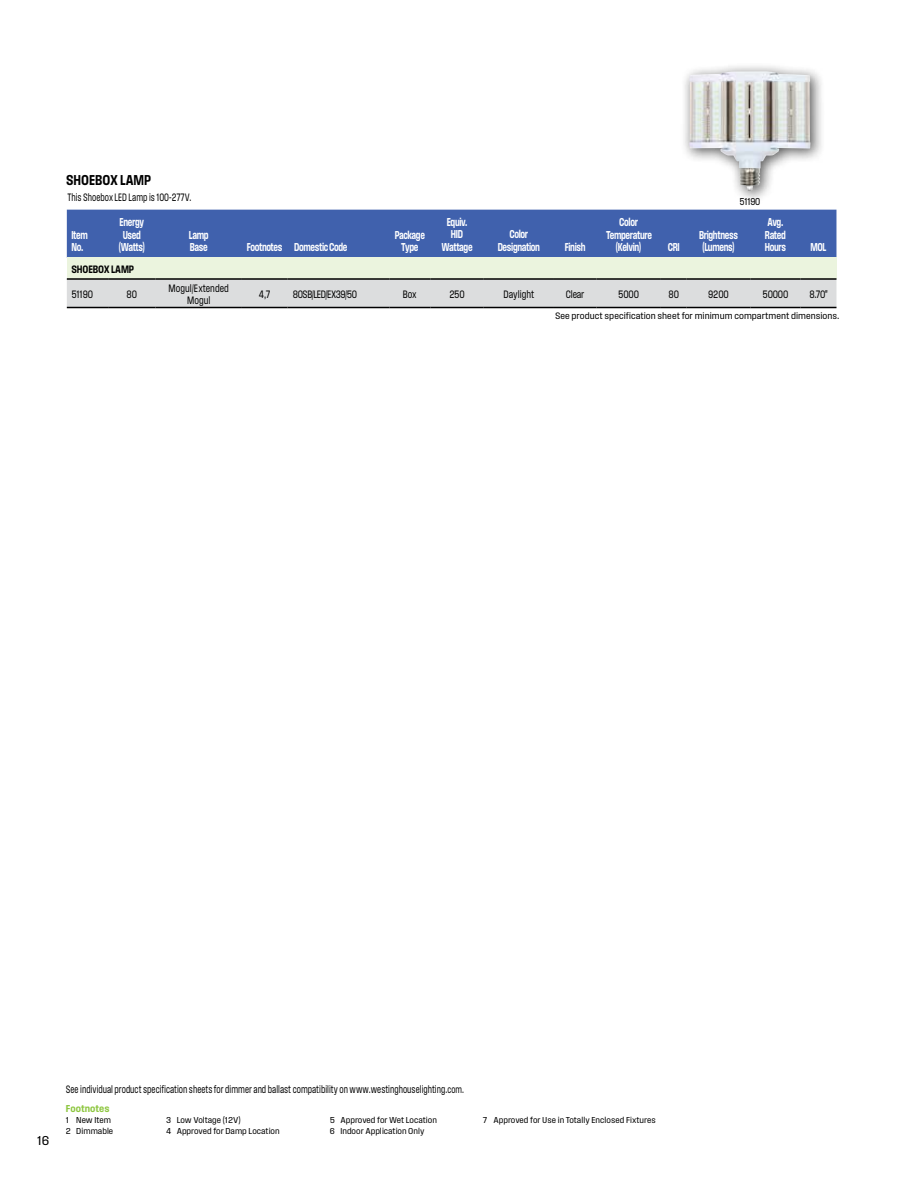
<style>
.page{position:relative;width:918px;height:1188px;background:#fff}
.page>*{position:absolute;margin:0;border:0;box-sizing:border-box;transform-origin:0 0}
.t1{font:15px "Field Gothic No.54";color:#000;scale:.9 1}
.t2{font:13.5px "Field Gothic No.52";color:#000}
.t3{font:12px/12.6px "Field Gothic No.54";letter-spacing:-.04em;color:#fff;text-align:center;scale:.78 1}
.t4{font:11.25px "Field Gothic No.52";color:#000;scale:.75 1}
.t5{font:11.25px/12px "Field Gothic No.52";color:#000;text-align:center;scale:.82 1}
.t6{font:11.25px "Field Gothic No.52";letter-spacing:-.05em;color:#000;scale:.82 1}
.t7{font:11.25px "Field Gothic No.54";letter-spacing:-.01em;color:#000;scale:.9 1}
.t8{font:10.5px "Field Gothic No.54";color:#8dc63f}
.t9{font:10.5px "Field Gothic No.52";letter-spacing:-.025em;color:#000;scale:.85 1}
.t10{font:9.75px "Field Gothic No.52";color:#000}
.t11{font:9px/10.5px "Field Gothic No.52";color:#000}
.s1{font-size:10.8px}
</style>
<div class="page">
<div style="left:67px;top:210px;width:769px;height:48px;background:#4061ad"></div>
<div style="left:67px;top:258px;width:769px;height:21px;background:#ebf4de"></div>
<hr style="left:67px;top:278px;width:41px;height:2px;background:#000">
<hr style="left:108px;top:278px;width:48px;height:2px;background:#000">
<hr style="left:156px;top:278px;width:86px;height:2px;background:#000">
<hr style="left:287px;top:278px;width:102px;height:2px;background:#000">
<hr style="left:389px;top:278px;width:41px;height:2px;background:#000">
<hr style="left:430px;top:278px;width:54px;height:2px;background:#000">
<hr style="left:484px;top:278px;width:70px;height:2px;background:#000">
<hr style="left:554px;top:278px;width:42px;height:2px;background:#000">
<hr style="left:596px;top:278px;width:65px;height:2px;background:#000">
<hr style="left:661px;top:278px;width:26px;height:2px;background:#000">
<hr style="left:687px;top:278px;width:63px;height:2px;background:#000">
<hr style="left:750px;top:278px;width:51px;height:2px;background:#000">
<hr style="left:801px;top:278px;width:35px;height:2px;background:#000">
<hr style="left:242px;top:278px;width:45px;height:2px;background:#000">
<svg style="left:67px;top:279px;width:769px;height:29px;background:#cecfd0"></svg>
<hr style="left:687px;top:307px;width:63px;height:1px;background:#000">
<hr style="left:750px;top:307px;width:51px;height:1px;background:#000">
<hr style="left:801px;top:307px;width:35px;height:1px;background:#000">
<div style="left:680px;top:62px;width:145px;height:143px;background:#000;opacity:.65"></div>
<img style="left:689px;top:72px;width:121px;height:119px">
<p class="t1" style="left:66px;top:171px;width:96px">SHOEBOX LAMP</p>
<p class="t4" style="left:68px;top:192px;width:167px">This Shoebox LED Lamp is 100-277V.</p>
<p class="t9" style="left:740px;top:195px;width:26px">51190</p>
<p class="t3" style="left:71px;top:228px;width:23px;text-align:left">Item<br>No.</p>
<p class="t3" style="left:119px;top:215px;width:35px">Energy<br>Used (Watts)</p>
<p class="t3" style="left:189px;top:228px;width:27px;text-align:left">Lamp<br>Base</p>
<p class="t3" style="left:247px;top:241px;width:130px">Footnotes Domestic Code</p>
<p class="t3" style="left:395px;top:228px;width:40px">Package<br>Type</p>
<p class="t3" style="left:441px;top:215px;width:41px">Equiv.<br>HID<br>Wattage</p>
<p class="t3" style="left:498px;top:228px;width:56px">Color<br>Designation</p>
<p class="t3" style="left:565px;top:241px;width:28px">Finish</p>
<p class="t3" style="left:606px;top:215px;width:60px">Color<br>Temperature (Kelvin)</p>
<p class="t3" style="left:668px;top:241px;width:17px">CRI</p>
<p class="t3" style="left:699px;top:228px;width:52px;text-align:left">Brightness (Lumens)</p>
<p class="t3" style="left:765px;top:215px;width:29px;text-align:left">Avg.<br>Rated<br>Hours</p>
<p class="t3" style="left:811px;top:241px;width:22px">MOL</p>
<p class="t7" style="left:71px;top:263px;width:71px">SHOEBOX LAMP</p>
<p class="t5" style="left:71px;top:288px;width:28px">51190</p>
<p class="t5" style="left:127px;top:288px;width:14px">80</p>
<p class="t5" style="left:169px;top:282px;width:75px">Mogul/Extended<br>Mogul</p>
<p class="t5" style="left:259px;top:288px;width:16px">4,7</p>
<p class="t6" style="left:293px;top:288px;width:80px">80SB/LED/EX39/50</p>
<p class="t5" style="left:403px;top:288px;width:18px">Box</p>
<p class="t5" style="left:449px;top:288px;width:20px">250</p>
<p class="t5" style="left:503px;top:288px;width:39px">Daylight</p>
<p class="t5" style="left:566px;top:288px;width:24px">Clear</p>
<p class="t5" style="left:618px;top:288px;width:27px">5000</p>
<p class="t5" style="left:669px;top:288px;width:14px">80</p>
<p class="t5" style="left:708px;top:288px;width:27px">9200</p>
<p class="t5" style="left:763px;top:288px;width:33px">50000</p>
<p class="t5" style="left:810px;top:288px;width:24px">8.70"</p>
<p class="t10" style="left:555px;top:310px;width:286px">See product specification sheet for minimum compartment dimensions.</p>
<p class="t2" style="left:37px;top:1133px;width:14px">16</p>
<p class="t4" style="left:66px;top:1083px;width:532px">See individual product specification sheets for dimmer and ballast compatibility on www.westinghouselighting.<span class="s1">com.</span></p>
<p class="t11" style="left:166px;top:1115px;width:115px">3 Low Voltage (12V)<br>4 Approved for Damp Location</p>
<p class="t8" style="left:66px;top:1102px;width:45px">Footnotes</p>
<p class="t11" style="left:66px;top:1115px;width:49px">1 New Item<br>2 Dimmable</p>
<p class="t11" style="left:330px;top:1115px;width:109px">5 Approved for Wet Location<br>6 Indoor Application Only</p>
<p class="t11" style="left:483px;top:1115px;width:175px">7 Approved for Use in Totally Enclosed Fixtures</p>
</div>
